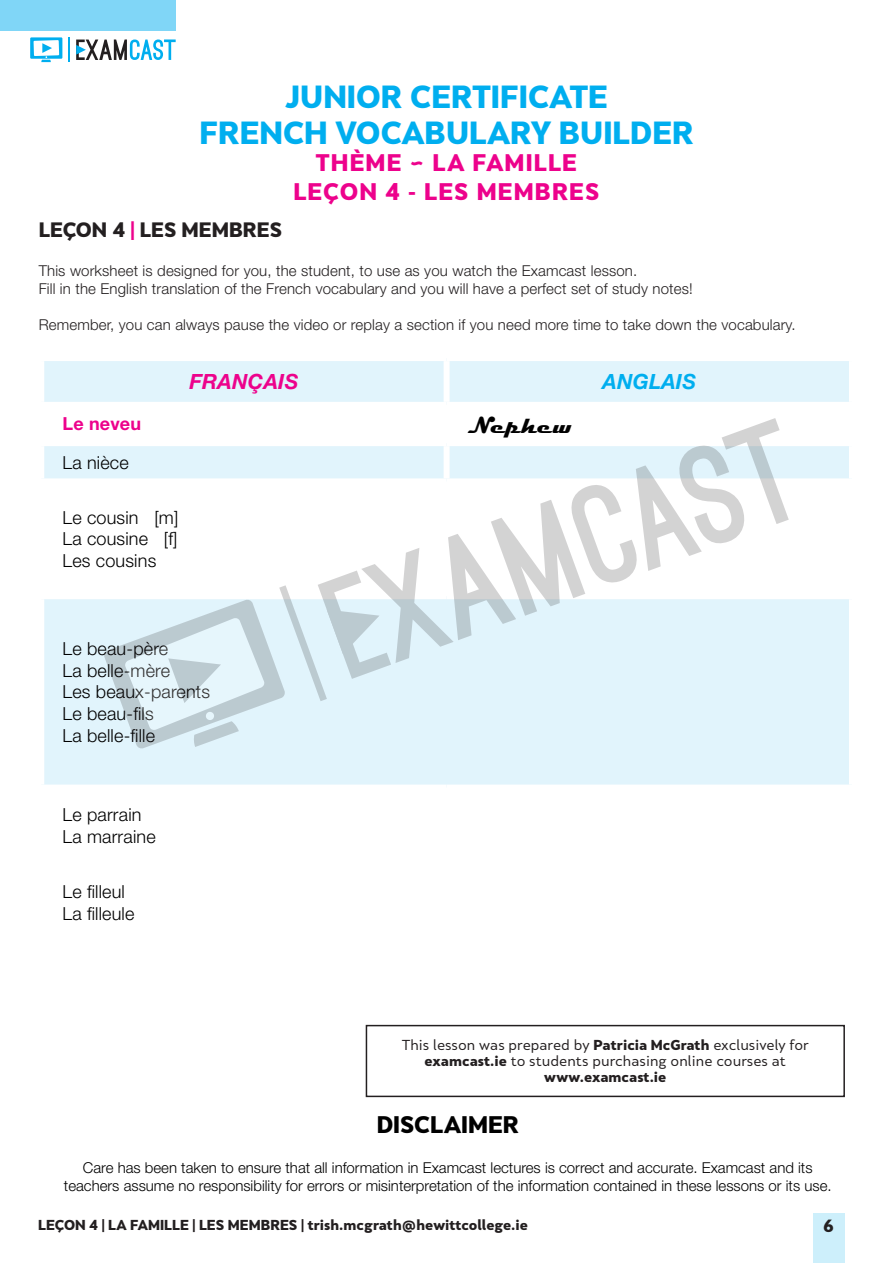
<style>
.page{position:relative;width:893px;height:1263px;background:#fff}
.page>*{position:absolute;margin:0;border:0;box-sizing:border-box;transform-origin:0 0}
.t1{font:900 30px "Skola Sans";color:#00aeef}
.t2{font:700 24px "Magneto";letter-spacing:.01em;color:#000}
.t3{font:900 22.5px "Skola Sans";letter-spacing:.05em;color:#ed028c}
.t4{font:900 22.5px "Skola Sans";color:#000}
.t5{font:italic 700 21px "Helvetica Neue LT Std";letter-spacing:.01em;color:#ed028c}
.t6{font:italic 700 21px "Helvetica Neue LT Std";letter-spacing:.01em;color:#00aeef}
.t7{font:900 19.5px "Skola Sans";color:#231f20}
.t8{font:300 18px "Helvetica Neue LT Std";letter-spacing:.01em;color:#000}
.t9{font:700 18px "Helvetica Neue LT Std";letter-spacing:.01em;color:#ed028c}
.t10{font:900 16.5px "Skola Sans";color:#231f20}
.t11{font:300 15px "Helvetica Neue LT Std";letter-spacing:.01em;color:#231f20}
.t12{font:300 15px "Helvetica Neue LT Std";color:#000}
.t13{font:13.5px "Skola Sans";color:#231f20}
.t14{font:900 13.5px "Skola Sans";color:#231f20}
.s1{color:#ed028c}
.s2{font-weight:900}
</style>
<div class="page">
<svg style="left:44px;top:361px;width:805px;height:423px;fill:#e1f4fc"></svg>
<div style="left:444px;top:361px;width:6px;height:41px;background:#fff"></div>
<div style="left:38px;top:402px;width:409px;height:6px;background:#fff"></div>
<div style="left:447px;top:402px;width:408px;height:6px;background:#fff"></div>
<div style="left:444px;top:408px;width:6px;height:32px;background:#fff"></div>
<div style="left:38px;top:440px;width:409px;height:6px;background:#fff"></div>
<div style="left:447px;top:440px;width:408px;height:6px;background:#fff"></div>
<div style="left:38px;top:478px;width:409px;height:6px;background:#fff"></div>
<div style="left:447px;top:478px;width:408px;height:6px;background:#fff"></div>
<div style="left:38px;top:593px;width:409px;height:6px;background:#fff"></div>
<div style="left:447px;top:593px;width:408px;height:6px;background:#fff"></div>
<svg style="left:103px;top:418px;width:686px;height:331px"></svg>
<svg style="left:69px;top:37px;width:1px;height:25px"></svg>
<svg style="left:76px;top:39px;width:100px;height:21px"></svg>
<div style="left:30px;top:37px;width:32px;height:22px;background:#00aeef"></div>
<svg style="left:34px;top:40px;width:25px;height:22px"></svg>
<div style="left:366px;top:1025px;width:479px;height:72px;border:2px solid #231f20"></div>
<div style="left:813px;top:1213px;width:32px;height:50px;background:#cdeffb"></div>
<div style="left:0;top:0;width:176px;height:31px;background:#80d6f7"></div>
<p class="t1" style="left:285px;top:78px;width:324px">JUNIOR CERTIFICATE</p>
<p class="t1" style="left:200px;top:114px;width:495px">FRENCH VOCABULARY BUILDER</p>
<p class="t3" style="left:316px;top:148px;width:263px">THÈME ~ LA FAMILLE</p>
<p class="t3" style="left:293px;top:177px;width:308px">LEÇON 4 - LES MEMBRES</p>
<p class="t7" style="left:39px;top:217px;width:245px">LEÇON 4 <span class="s1">|</span> LES MEMBRES</p>
<p class="t11" style="left:39px;top:262px;width:600px">This worksheet is designed for you, the student, to use as you watch the Examcast lesson.</p>
<p class="t11" style="left:39px;top:280px;width:655px">Fill in the English translation of the French vocabulary and you will have a perfect set of study notes!</p>
<p class="t11" style="left:39px;top:316px;width:758px">Remember, you can always pause the video or replay a section if you need more time to take down the vocabulary.</p>
<p class="t5" style="left:190px;top:368px;width:110px">FRANÇAIS</p>
<p class="t6" style="left:603px;top:368px;width:95px">ANGLAIS</p>
<p class="t9" style="left:63px;top:413px;width:80px">Le neveu</p>
<p class="t2" style="left:468px;top:411px;width:106px">Nephew</p>
<p class="t8" style="left:63px;top:451px;width:68px">La nièce</p>
<p class="t8" style="left:63px;top:506px;width:117px">Le cousin [m]</p>
<p class="t8" style="left:63px;top:528px;width:117px">La cousine [f]</p>
<p class="t8" style="left:63px;top:549px;width:95px">Les cousins</p>
<p class="t8" style="left:63px;top:638px;width:107px">Le beau-père</p>
<p class="t8" style="left:63px;top:659px;width:109px">La belle-mère</p>
<p class="t8" style="left:63px;top:681px;width:149px">Les beaux-parents</p>
<p class="t8" style="left:63px;top:702px;width:93px">Le beau-fils</p>
<p class="t8" style="left:63px;top:724px;width:94px">La belle-fille</p>
<p class="t8" style="left:63px;top:804px;width:80px">Le parrain</p>
<p class="t8" style="left:63px;top:826px;width:95px">La marraine</p>
<p class="t8" style="left:63px;top:881px;width:64px">Le filleul</p>
<p class="t8" style="left:63px;top:902px;width:73px">La filleule</p>
<p class="t13" style="left:402px;top:1037px;width:409px">This lesson was prepared by <span class="s2">Patricia McGrath</span> exclusively for</p>
<p class="t13" style="left:424px;top:1053px;width:363px"><span class="s2">examcast.ie</span> to students purchasing online courses at</p>
<p class="t14" style="left:544px;top:1069px;width:124px">www.examcast.ie</p>
<p class="t4" style="left:377px;top:1110px;width:144px">DISCLAIMER</p>
<p class="t12" style="left:83px;top:1158px;width:731px">Care has been taken to ensure that all information in Examcast lectures is correct and accurate. Examcast and its</p>
<p class="t12" style="left:64px;top:1176px;width:769px">teachers assume no responsibility for errors or misinterpretation of the information contained in these lessons or its use.</p>
<p class="t10" style="left:823px;top:1215px;width:12px">6</p>
<p class="t14" style="left:38px;top:1217px;width:491px">LEÇON 4 | LA FAMILLE | LES MEMBRES | trish.mcgrath@hewittcollege.ie</p>
</div>
